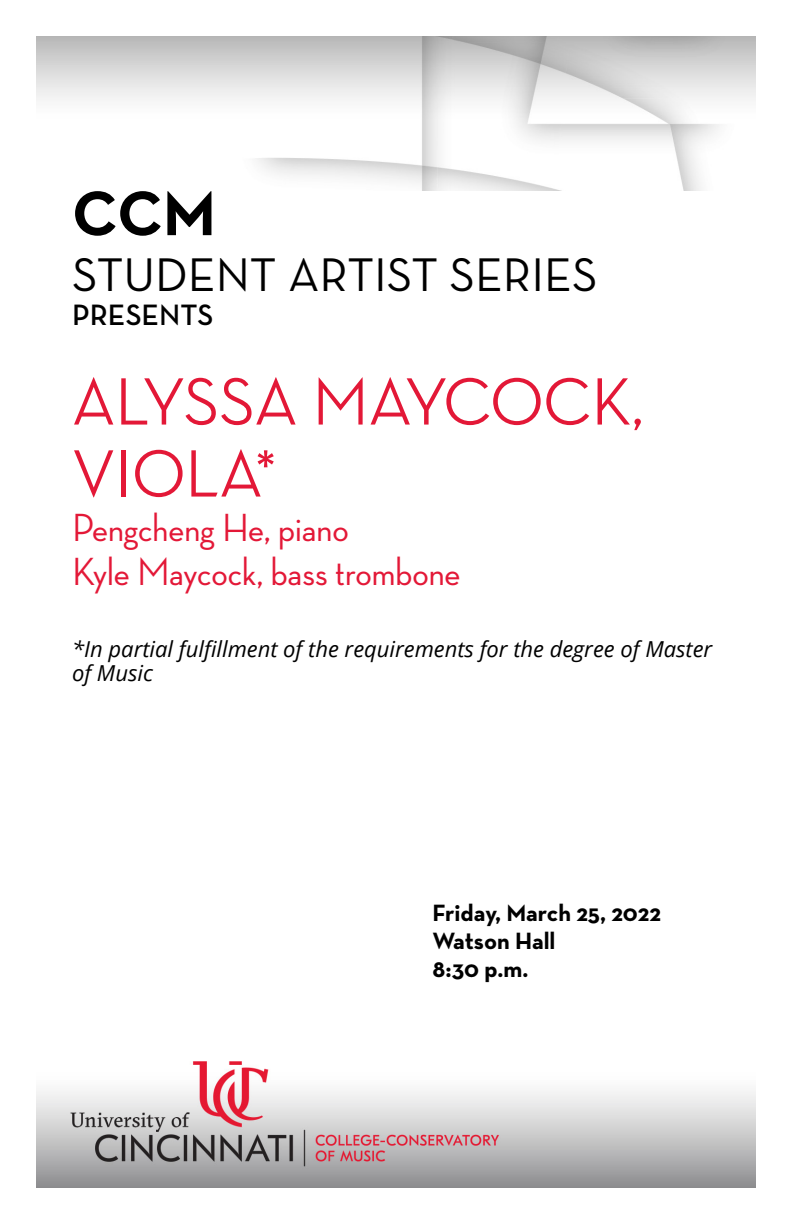
<style>
.page{position:relative;width:792px;height:1224px;background:#fff}
.page>*{position:absolute;margin:0;border:0;box-sizing:border-box;transform-origin:0 0}
.Concert_Title{font:500 68px/72px "Neutra Disp";color:#e31837}
.Page_Intro{font:700 64px "Neutra Text";color:#000}
.Page_Intro-2{font:48px "Neutra Text";color:#000}
.Concert_Title-2{font:500 40px "Neutra Disp";color:#e31837}
.Page_Intro-3{font:600 30px "Neutra Text";color:#000}
.Date_Venue_Time{font:700 24px "Neutra Text";color:#000}
.Concert_Title-3{font:italic 22px/24px "Open Sans";color:#000}
</style>
<div class="page">
<img style="left:36px;top:36px;width:720px;height:154px">
<img style="left:36px;top:1061px;width:720px;height:127px">
<h1 class="Page_Intro" style="left:72px;top:173px;width:145px">CCM</h1>
<h1 class="Page_Intro-2" style="left:72px;top:246px;width:527px">STUDENT ARTIST SERIES</h1>
<h1 class="Page_Intro-3" style="left:72px;top:297px;width:143px">PRESENTS</h1>
<h1 class="Concert_Title" style="left:72px;top:366px;width:573px">ALYSSA MAYCOCK,<br>VIOLA*</h1>
<h1 class="Concert_Title-2" style="left:72px;top:505px;width:278px">Pengcheng He, piano</h1>
<h1 class="Concert_Title-2" style="left:72px;top:549px;width:390px">Kyle Maycock, bass trombone</h1>
<h1 class="Concert_Title-3" style="left:72px;top:636px;width:642px">*In partial fulfillment of the requirements for the degree of Master of Music</h1>
<h3 class="Date_Venue_Time" style="left:433px;top:897px;width:230px">Friday, March 25, 2022</h3>
<h3 class="Date_Venue_Time" style="left:433px;top:925px;width:124px">Watson Hall</h3>
<h3 class="Date_Venue_Time" style="left:433px;top:953px;width:97px">8:30 p.m.</h3>
</div>
